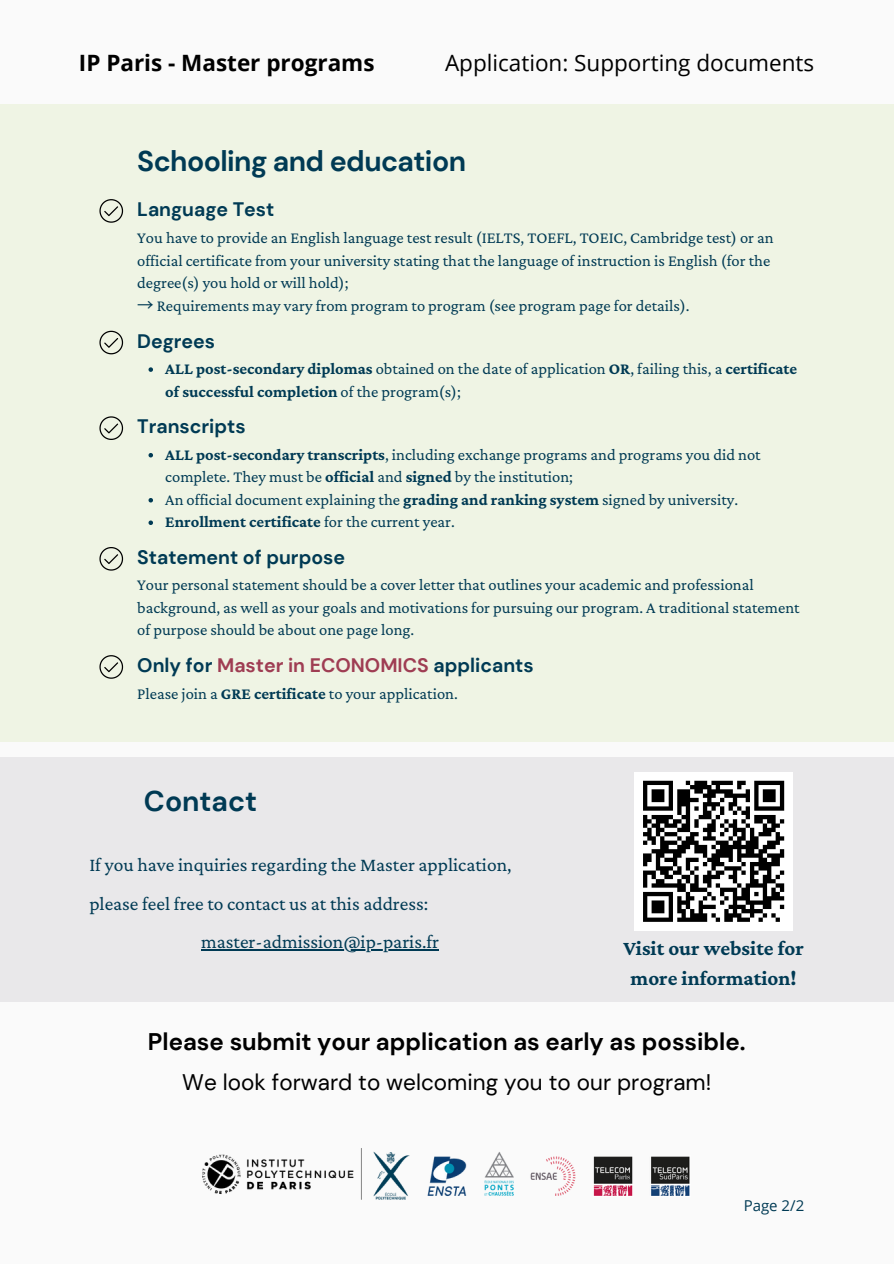
<style>
.page{position:relative;width:894px;height:1264px;background:#fff}
.page>*{position:absolute;margin:0;border:0;box-sizing:border-box;transform-origin:0 0}
.t1{font:700 28.5px "DM Sans";letter-spacing:-.02em;color:#003a54}
.t2{font:700 28.5px "DM Sans";color:#003a54}
.t3{font:700 24px "DM Sans";color:#000}
.t4{font:22.5px "DM Sans";color:#000}
.t5{font:22.5px "Open Sans";color:#000}
.t6{font:700 22.5px "Open Sans";color:#000}
.t7{font:700 21px/29.2px "Crimson Pro";color:#003a54;text-align:center}
.t8{font:19.5px/38.2px "Crimson Pro";color:#003a54}
.t9{font:700 19.5px "DM Sans";color:#003a54}
.t10{font:16.5px/22.5px "Crimson Pro";color:#003a54}
.t11{font:700 16.5px/22.5px "Crimson Pro";color:#003a54}
.t12{font:15px "Open Sans";color:#003a54}
.s1{font-family:"Noto Sans CJ Ksc"}
.s2{font-weight:400}
.s3{font-weight:700}
.s4{color:#9f3d53}
</style>
<div class="page">
<div style="left:0;top:0;width:893px;height:1263px;background:#fafafa"></div>
<div style="left:0;top:757px;width:893px;height:244px;background:#e9e8ea"></div>
<div style="left:0;top:104px;width:893px;height:637px;background:#eff4e4"></div>
<img style="left:202px;top:1148px;width:488px;height:52px">
<svg style="left:148px;top:367px;width:5px;height:5px"></svg>
<svg style="left:148px;top:453px;width:5px;height:4px"></svg>
<svg style="left:148px;top:498px;width:5px;height:4px"></svg>
<svg style="left:148px;top:520px;width:5px;height:5px"></svg>
<svg style="left:99px;top:199px;width:24px;height:24px"></svg>
<svg style="left:99px;top:331px;width:24px;height:23px"></svg>
<svg style="left:99px;top:416px;width:24px;height:24px"></svg>
<svg style="left:99px;top:547px;width:24px;height:23px"></svg>
<svg style="left:99px;top:655px;width:24px;height:23px"></svg>
<hr style="left:201px;top:949px;width:238px;height:1px;background:#003a54">
<div style="left:634px;top:772px;width:158px;height:158px;background:#fff"></div>
<svg style="left:643px;top:780px;width:142px;height:142px"></svg>
<h1 class="t6" style="left:79px;top:47px;width:297px">IP Paris - Master programs</h1>
<h1 class="t5" style="left:445px;top:47px;width:370px">Application: Supporting documents</h1>
<p class="t1" style="left:137px;top:143px;width:330px">Schooling and education</p>
<p class="t9" style="left:137px;top:197px;width:139px">Language Test</p>
<h3 class="t10" style="left:137px;top:226px;width:637px">You have to provide an English language test result (IELTS, TOEFL, TOEIC, Cambridge test) or an official certificate from your university stating that the language of instruction is English (for the degree(s) you hold or will hold);</h3>
<p class="t10" style="left:137px;top:294px;width:553px"><span class="s1">→</span> Requirements may vary from program to program (see program page for details).</p>
<h3 class="t9" style="left:137px;top:328px;width:79px">Degrees</h3>
<p class="t11" style="left:165px;top:357px;width:633px">ALL post-secondary diplomas <span class="s2">obtained on the date of application</span> OR<span class="s2">, failing this, a</span> certificate of successful completion <span class="s2">of the program(s);</span></p>
<p class="t9" style="left:137px;top:414px;width:110px">Transcripts</p>
<p class="t10" style="left:165px;top:443px;width:596px"><span class="s3">ALL post-secondary transcripts</span>, including exchange programs and programs you did not complete. They must be <span class="s3">official</span> and <span class="s3">signed</span> by the institution;</p>
<p class="t10" style="left:165px;top:488px;width:574px">An official document explaining the <span class="s3">grading and ranking system</span> signed by university.</p>
<h3 class="t11" style="left:165px;top:510px;width:291px">Enrollment certificate <span class="s2">for the current year.</span></h3>
<p class="t9" style="left:137px;top:544px;width:209px">Statement of purpose</p>
<h3 class="t10" style="left:137px;top:573px;width:663px">Your personal statement should be a cover letter that outlines your academic and professional background, as well as your goals and motivations for pursuing our program. A traditional statement of purpose should be about one page long.</h3>
<p class="t9" style="left:137px;top:652px;width:398px">Only for <span class="s4">Master in ECONOMICS</span> applicants</p>
<h3 class="t10" style="left:137px;top:681px;width:322px">Please join a <span class="s3">GRE certificate</span> to your application.</h3>
<h2 class="t2" style="left:144px;top:782px;width:115px">Contact</h2>
<p class="t8" style="left:89px;top:845px;width:423px">If you have inquiries regarding the Master application, please feel free to contact us at this address:</p>
<h1 class="t8" style="left:201px;top:922px;width:239px">master-admission@ip-paris.fr</h1>
<h4 class="t7" style="left:623px;top:933px;width:182px">Visit our website for more information!</h4>
<p class="t3" style="left:148px;top:1026px;width:599px">Please submit your application as early as possible.</p>
<p class="t4" style="left:182px;top:1067px;width:530px">We look forward to welcoming you to our program!</p>
<p class="t12" style="left:743px;top:1195px;width:62px">Page 2/2</p>
</div>
